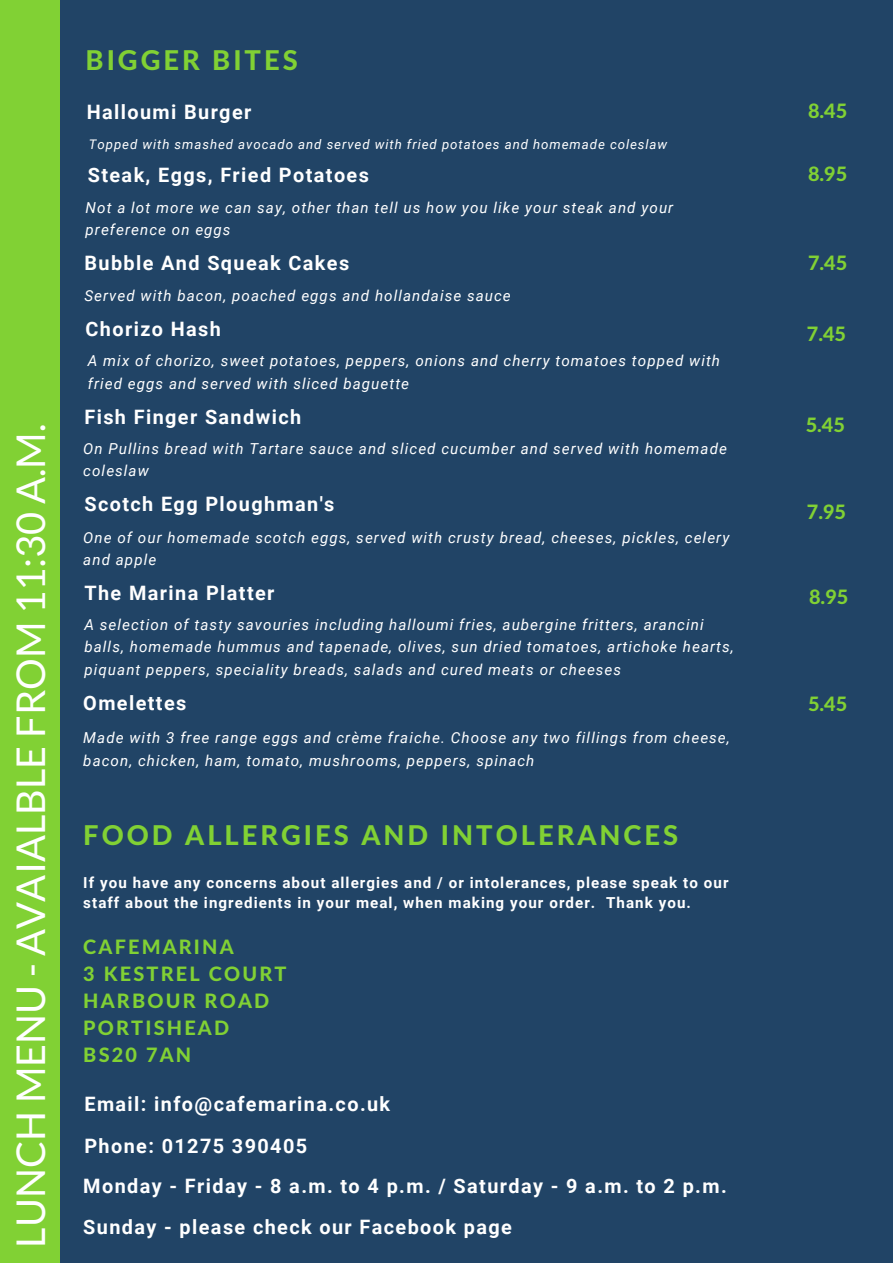
<style>
.page{position:relative;width:893px;height:1263px;background:#214466}
.page>*{position:absolute;margin:0;border:0;box-sizing:border-box;transform-origin:0 0}
.t1{font:39.75px "Lato";color:#fff}
.t2{font:800 27.3px "Lato Latin";letter-spacing:.11em;color:#81d134}
.t3{font:700 19.8px/41px "Roboto";letter-spacing:.07em;color:#fff}
.t4{font:800 19.8px/27px "Lato Latin";letter-spacing:.11em;color:#81d134}
.t5{font:italic 15.15px/22.5px "Roboto";letter-spacing:.07em;color:#fff}
.t6{font:700 15.15px/20.2px "Roboto";letter-spacing:.07em;color:#fff}
.t7{font:italic 13.2px "Roboto";letter-spacing:.07em;color:#fff}
</style>
<div class="page">
<div style="left:0;top:0;width:60px;height:1263px;background:#81d134"></div>
<h1 class="t1" style="left:6px;top:1248px;width:825px;rotate:-90deg">LUNCH MENU - AVAIALBLE FROM 11:30 A.M.</h1>
<h2 class="t2" style="left:86px;top:43px;width:214px">BIGGER BITES</h2>
<h3 class="t3" style="left:87px;top:92px;width:166px">Halloumi Burger</h3>
<p class="t7" style="left:89px;top:137px;width:580px">Topped with smashed avocado and served with fried potatoes and homemade coleslaw</p>
<h3 class="t3" style="left:88px;top:155px;width:283px">Steak, Eggs, Fried Potatoes</h3>
<p class="t5" style="left:86px;top:196px;width:589px">Not a lot more we can say, other than tell us how you like your steak and your preference on eggs</p>
<h3 class="t3" style="left:84px;top:242px;width:266px">Bubble And Squeak Cakes</h3>
<p class="t5" style="left:84px;top:284px;width:428px">Served with bacon, poached eggs and hollandaise sauce</p>
<h3 class="t3" style="left:86px;top:309px;width:137px">Chorizo Hash</h3>
<p class="t5" style="left:88px;top:350px;width:634px">A mix of chorizo, sweet potatoes, peppers, onions and cherry tomatoes topped with fried eggs and served with sliced baguette</p>
<h3 class="t3" style="left:84px;top:397px;width:218px">Fish Finger Sandwich</h3>
<p class="t5" style="left:83px;top:437px;width:645px">On Pullins bread with Tartare sauce and sliced cucumber and served with homemade coleslaw</p>
<h3 class="t3" style="left:84px;top:483px;width:252px">Scotch Egg Ploughman's</h3>
<p class="t5" style="left:83px;top:526px;width:647px">One of our homemade scotch eggs, served with crusty bread, cheeses, pickles, celery and apple</p>
<h3 class="t3" style="left:84px;top:572px;width:191px">The Marina Platter</h3>
<p class="t5" style="left:84px;top:613px;width:651px">A selection of tasty savouries including halloumi fries, aubergine fritters, arancini balls, homemade hummus and tapenade, olives, sun dried tomatoes, artichoke hearts, piquant peppers, speciality breads, salads and cured meats or cheeses</p>
<h3 class="t3" style="left:83px;top:683px;width:105px">Omelettes</h3>
<p class="t5" style="left:83px;top:727px;width:648px">Made with 3 free range eggs and crème fraiche. Choose any two fillings from cheese, bacon, chicken, ham, tomato, mushrooms, peppers, spinach</p>
<h2 class="t2" style="left:83px;top:818px;width:596px">FOOD ALLERGIES AND INTOLERANCES</h2>
<p class="t6" style="left:83px;top:872px;width:647px">If you have any concerns about allergies and / or intolerances, please speak to our staff about the ingredients in your meal, when making your order. Thank you.</p>
<h3 class="t4" style="left:83px;top:933px;width:205px">CAFEMARINA<br>3 KESTREL COURT<br>HARBOUR ROAD<br>PORTISHEAD<br>BS20 7AN</h3>
<h3 class="t3" style="left:83px;top:1084px;width:645px">Email: info@cafemarina.co.uk<br>Phone: 01275 390405<br>Monday - Friday - 8 a.m. to 4 p.m. / Saturday - 9 a.m. to 2 p.m.<br>Sunday - please check our Facebook page</h3>
<h3 class="t4" style="left:808px;top:97px;width:41px">8.45</h3>
<h3 class="t4" style="left:808px;top:160px;width:41px">8.95</h3>
<h3 class="t4" style="left:808px;top:249px;width:41px">7.45</h3>
<h3 class="t4" style="left:807px;top:320px;width:41px">7.45</h3>
<h3 class="t4" style="left:806px;top:411px;width:41px">5.45</h3>
<h3 class="t4" style="left:807px;top:498px;width:41px">7.95</h3>
<h3 class="t4" style="left:809px;top:582px;width:41px">8.95</h3>
<h3 class="t4" style="left:808px;top:689px;width:41px">5.45</h3>
</div>
